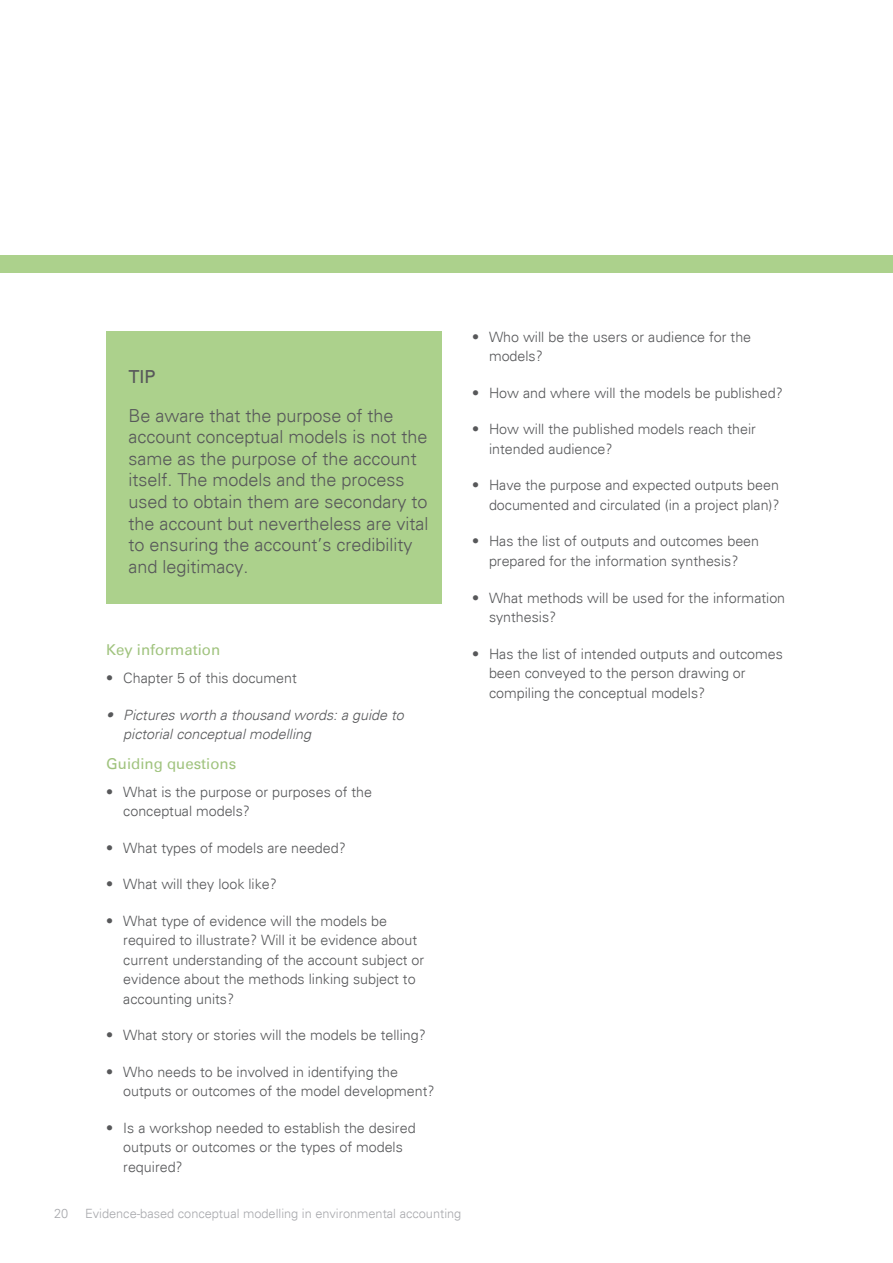
<style>
.page{position:relative;width:893px;height:1263px;background:#fff}
.page>*{position:absolute;margin:0;border:0;box-sizing:border-box;transform-origin:0 0}
.t1{font:300 18px/21.6px "Univers";color:#57585a}
.t2{font:18px "Univers LT";color:#57585a}
.Paragraph_Header{font:15px "Univers LT";color:#a0c37e}
.t3{font:300 14.25px/19.5px "Univers";color:#57585a}
.t4{font:italic 300 14.25px/19.5px "Univers";color:#57585a}
.t5{font:300 12.75px "Univers";color:#a8a9ad}
</style>
<div class="page">
<div style="left:0;top:255px;width:893px;height:17px;background:#acd18c"></div>
<div style="left:106px;top:332px;width:336px;height:272px;background:#acd18c"></div>
<p class="t2" style="left:129px;top:366px;width:28px">TIP</p>
<p class="t1" style="left:129px;top:404px;width:301px">Be aware that the purpose of the account conceptual models is not the same as the purpose of the account itself. The models and the process used to obtain them are secondary to the account but nevertheless are vital to ensuring the account’s credibility and legitimacy.</p>
<p class="Paragraph_Header" style="left:106px;top:641px;width:115px">Key information</p>
<p class="t3" style="left:106px;top:668px;width:192px">• Chapter 5 of this document</p>
<p class="t4" style="left:123px;top:705px;width:282px;text-indent:-17px">• Pictures worth a thousand words: a guide to pictorial conceptual modelling</p>
<p class="Paragraph_Header" style="left:106px;top:754px;width:132px">Guiding questions</p>
<p class="t3" style="left:123px;top:782px;width:250px;text-indent:-17px">• What is the purpose or purposes of the conceptual models?</p>
<p class="t3" style="left:106px;top:838px;width:241px">• What types of models are needed?</p>
<p class="t3" style="left:106px;top:874px;width:172px">• What will they look like?</p>
<p class="t3" style="left:123px;top:911px;width:302px;text-indent:-17px">• What type of evidence will the models be required to illustrate? Will it be evidence about current understanding of the account subject or evidence about the methods linking subject to accounting units?</p>
<p class="t3" style="left:106px;top:1025px;width:321px">• What story or stories will the models be telling?</p>
<p class="t3" style="left:123px;top:1062px;width:313px;text-indent:-17px">• Who needs to be involved in identifying the outputs or outcomes of the model development?</p>
<p class="t3" style="left:123px;top:1118px;width:294px;text-indent:-17px">• Is a workshop needed to establish the desired outputs or outcomes or the types of models required?</p>
<p class="t3" style="left:489px;top:327px;width:264px;text-indent:-17px">• Who will be the users or audience for the models?</p>
<p class="t3" style="left:472px;top:383px;width:312px">• How and where will the models be published?</p>
<p class="t3" style="left:489px;top:420px;width:268px;text-indent:-17px">• How will the published models reach their intended audience?</p>
<p class="t3" style="left:472px;top:476px;width:309px;text-align:right">• Have the purpose and expected outputs been documented and circulated (in a project plan)?</p>
<p class="t3" style="left:472px;top:532px;width:289px;text-align:center">• Has the list of outputs and outcomes been prepared for the information synthesis?</p>
<p class="t3" style="left:489px;top:588px;width:298px;text-indent:-17px">• What methods will be used for the information synthesis?</p>
<p class="t3" style="left:489px;top:644px;width:295px;text-indent:-17px">• Has the list of intended outputs and outcomes been conveyed to the person drawing or compiling the conceptual models?</p>
<p class="t5" style="left:54px;top:1206px;width:16px">20</p>
<p class="t5" style="left:85px;top:1206px;width:378px">Evidence-based conceptual modelling in environmental accounting</p>
</div>
